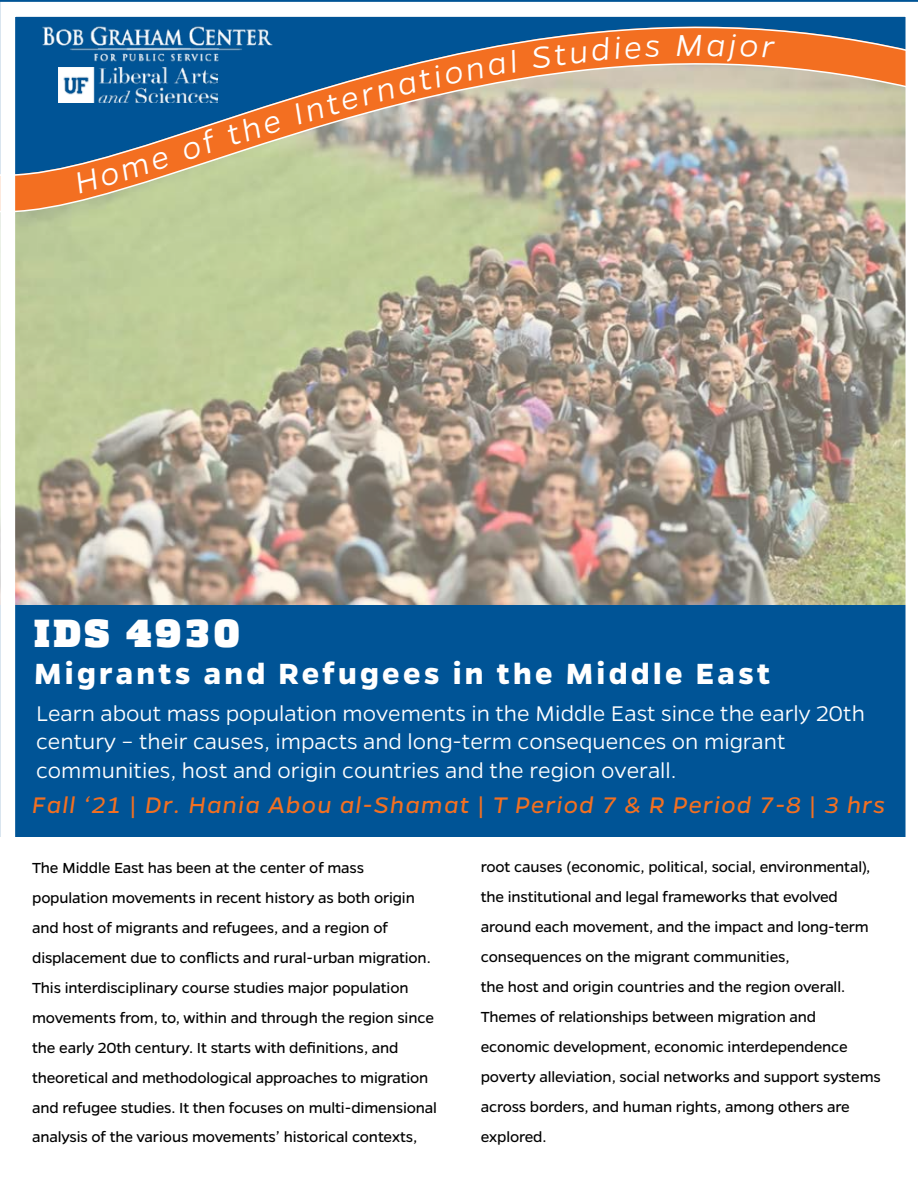
<style>
.page{position:relative;width:918px;height:1188px;background:#fff}
.page>*{position:absolute;margin:0;border:0;box-sizing:border-box;transform-origin:0 0}
.t1{font:800 39px "Quadon";letter-spacing:.1em;color:#fff}
.t2{font:italic 300 34.05px "Gentona";color:#fff}
.t3{font:700 33px "Gentona";letter-spacing:.1em;color:#fff}
.t4{font:italic 25.5px "Gentona";letter-spacing:.05em;color:#f37021}
.t5{font:300 24px/28.8px "Gentona";color:#fff}
.t6{font:16.5px/30px "Gentona";letter-spacing:-.01em;color:#000}
.s1{font-style:normal}
</style>
<div class="page">
<img style="left:0;top:2px;width:906px;height:835px">
<svg style="left:75px;top:157px;width:75px;height:36px;background:#e47b38"></svg>
<svg style="left:293px;top:49px;width:225px;height:76px;background:#aa806a"></svg>
<svg style="left:531px;top:37px;width:129px;height:32px;background:#f0762d"></svg>
<svg style="left:677px;top:35px;width:24px;height:21px"></svg>
<div style="left:707px;top:34px;width:68px;height:28px;background:#f36f21"></div>
<h2 class="t2" style="left:145px;top:143px;width:137px;rotate:-18deg">e of the</h2>
<h1 class="t1" style="left:34px;top:610px;width:207px">IDS 4930</h1>
<h3 class="t3" style="left:34px;top:655px;width:738px">Migrants and Refugees in the Middle East</h3>
<h3 class="t5" style="left:36px;top:698px;width:830px">Learn about mass population movements in the Middle East since the early 20th century – their causes, impacts and long-term consequences on migrant communities, host and origin countries and the region overall.</h3>
<h3 class="t4" style="left:32px;top:790px;width:854px">Fall ‘21 <span class="s1">|</span> Dr. Hania Abou al-Shamat <span class="s1">|</span> T Period 7 &amp; R Period 7-8 <span class="s1">|</span> 3 hrs</h3>
<p class="t6" style="left:32px;top:852px;width:406px">The Middle East has been at the center of mass population movements in recent history as both origin and host of migrants and refugees, and a region of displacement due to conflicts and rural-urban migration.<br>This interdisciplinary course studies major population movements from, to, within and through the region since the early 20th century. It starts with definitions, and theoretical and methodological approaches to migration and refugee studies. It then focuses on multi-dimensional analysis of the various movements’ historical contexts,</p>
<p class="t6" style="left:481px;top:852px;width:402px">root causes (economic, political, social, environmental), the institutional and legal frameworks that evolved around each movement, and the impact and long-term consequences on the migrant communities,<br>the host and origin countries and the region overall.<br>Themes of relationships between migration and economic development, economic interdependence poverty alleviation, social networks and support systems across borders, and human rights, among others are explored.</p>
</div>
